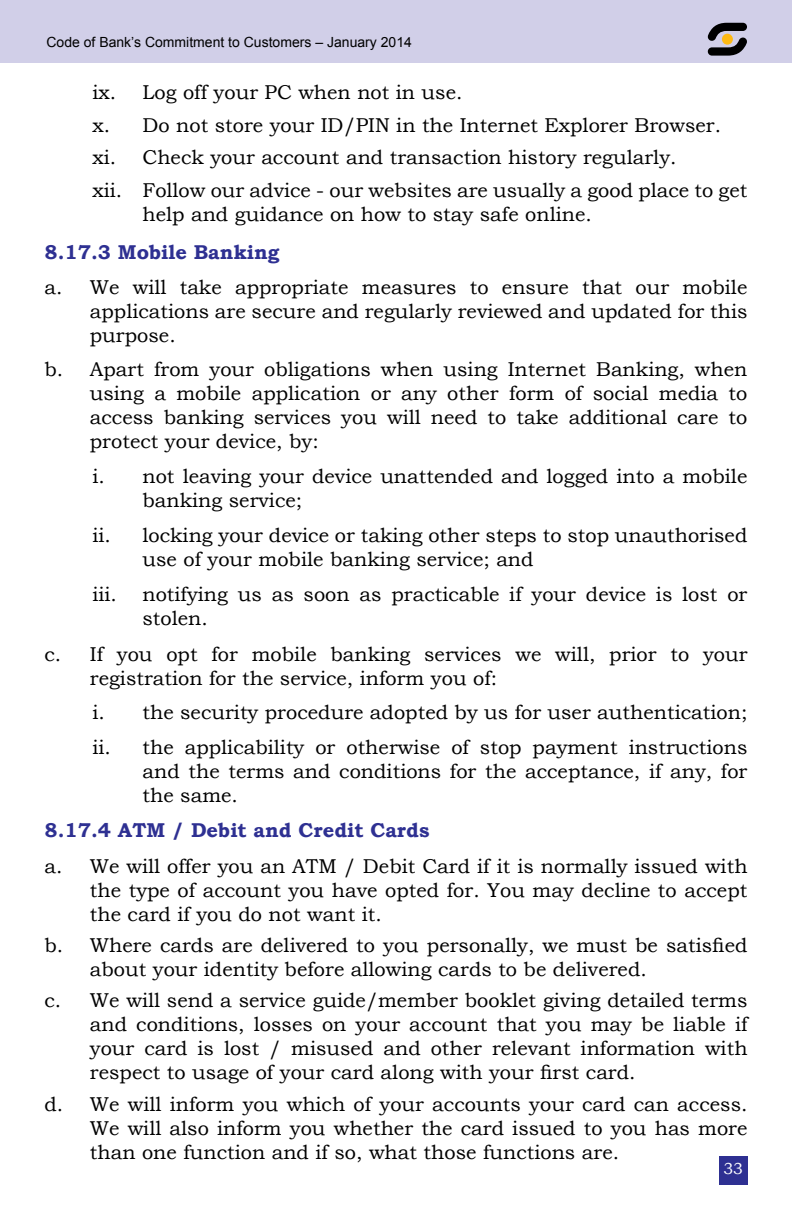
<style>
.page{position:relative;width:792px;height:1224px;background:#fff}
.page>*{position:absolute;margin:0;border:0;box-sizing:border-box;transform-origin:0 0}
.t1{font:20px/24px "Bookman Old Style";color:#000}
.t2{font:700 20px "Bookman Old Style";color:#2e3092}
.t3{font:16px "Bookman Old Style";color:#fff}
.t4{font:14px "Arial";color:#000}
</style>
<div class="page">
<div style="left:0;top:0;width:792px;height:62px;background:#d1cfe8"></div>
<div style="left:719px;top:1156px;width:28px;height:28px;background:#2e3092"></div>
<svg style="left:708px;top:23px;width:39px;height:33px"></svg>
<p class="t4" style="left:46px;top:33px;width:367px">Code of Bank’s Commitment to Customers – January 2014</p>
<p class="t1" style="left:93px;top:76px;width:657px;line-height:32.4px">ix. Log off your PC when not in use.<br>x. Do not store your ID/PIN in the Internet Explorer Browser. xi. Check your account and transaction history regularly.<br>xii. Follow our advice - our websites are usually a good place to get</p>
<p class="t1" style="left:143px;top:202px;width:451px">help and guidance on how to stay safe online.</p>
<p class="t2" style="left:45px;top:237px;width:236px">8.17.3 Mobile Banking</p>
<p class="t1" style="left:90px;top:275px;width:659px;text-align:justify;text-indent:-45px">a. We will take appropriate measures to ensure that our mobile applications are secure and regularly reviewed and updated for this purpose.</p>
<p class="t1" style="left:90px;top:358px;width:659px;text-align:justify;text-indent:-45px">b. Apart from your obligations when using Internet Banking, when using a mobile application or any other form of social media to access banking services you will need to take additional care to protect your device, by:</p>
<p class="t1" style="left:143px;top:464px;width:606px;text-indent:-50px">i. not leaving your device unattended and logged into a mobile banking service;</p>
<p class="t1" style="left:143px;top:523px;width:606px;text-indent:-50px">ii. locking your device or taking other steps to stop unauthorised use of your mobile banking service; and</p>
<p class="t1" style="left:93px;top:582px;width:26px">iii.</p>
<p class="t1" style="left:143px;top:582px;width:606px">notifying us as soon as practicable if your device is lost or stolen.</p>
<p class="t1" style="left:90px;top:642px;width:659px;text-indent:-45px">c. If you opt for mobile banking services we will, prior to your registration for the service, inform you of:</p>
<p class="t1" style="left:93px;top:694px;width:657px;line-height:35.4px">i. the security procedure adopted by us for user authentication; ii. the applicability or otherwise of stop payment instructions</p>
<p class="t1" style="left:143px;top:759px;width:606px">and the terms and conditions for the acceptance, if any, for the same.</p>
<p class="t2" style="left:45px;top:816px;width:386px">8.17.4 ATM / Debit and Credit Cards</p>
<p class="t1" style="left:90px;top:854px;width:659px;text-align:justify;text-indent:-45px">a. We will offer you an ATM / Debit Card if it is normally issued with the type of account you have opted for. You may decline to accept the card if you do not want it.</p>
<p class="t1" style="left:90px;top:933px;width:659px;text-indent:-45px">b. Where cards are delivered to you personally, we must be satisfied about your identity before allowing cards to be delivered.</p>
<p class="t1" style="left:90px;top:989px;width:659px;text-align:justify;text-indent:-45px">c. We will send a service guide/member booklet giving detailed terms and conditions, losses on your account that you may be liable if your card is lost / misused and other relevant information with respect to usage of your card along with your first card.</p>
<p class="t1" style="left:90px;top:1092px;width:659px;text-align:justify;text-indent:-45px">d. We will inform you which of your accounts your card can access.<br>We will also inform you whether the card issued to you has more than one function and if so, what those functions are.</p>
<p class="t3" style="left:723px;top:1159px;width:21px">33</p>
</div>
